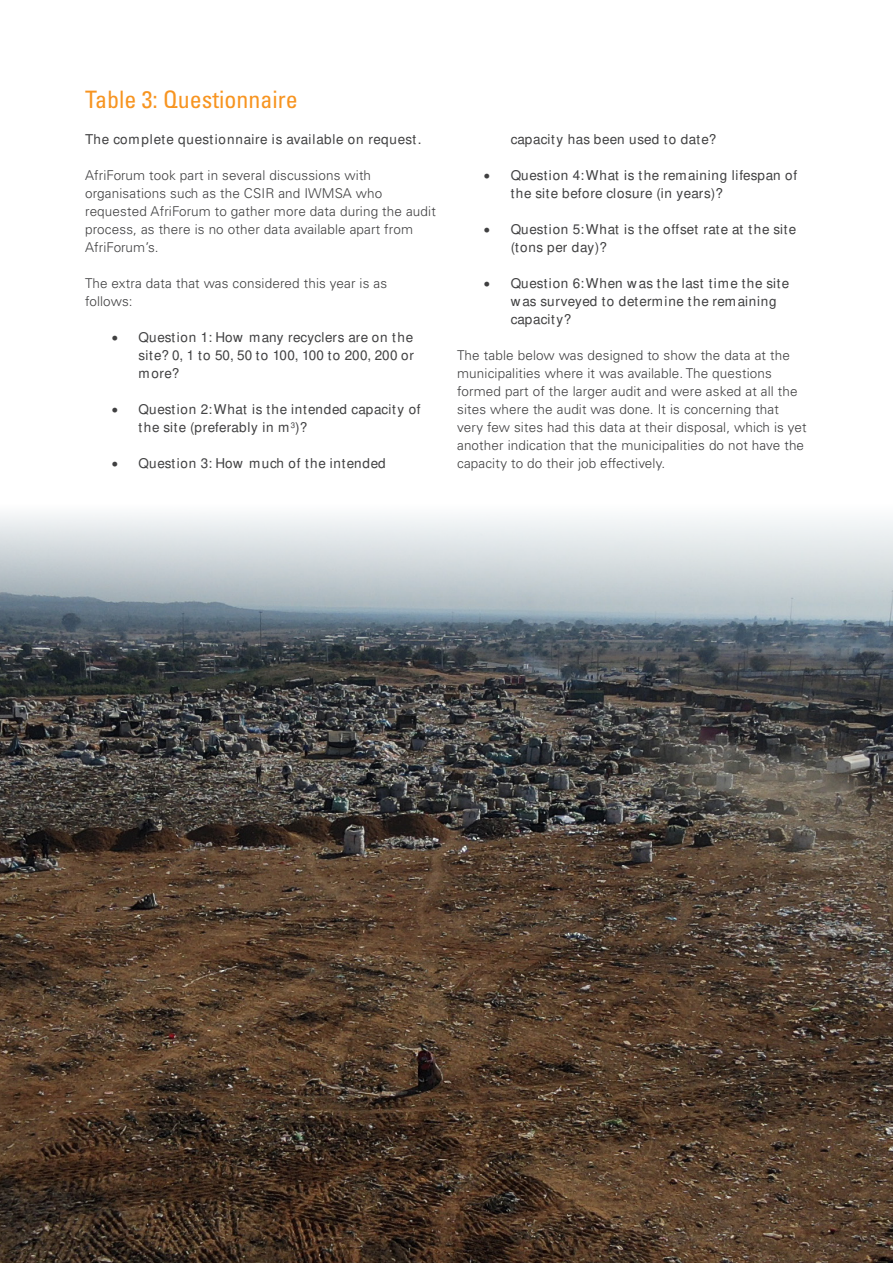
<style>
.page{position:relative;width:893px;height:1263px;background:#fff}
.page>*{position:absolute;margin:0;border:0;box-sizing:border-box;transform-origin:0 0}
.t1{font:condensed 24px "Univers LT Std";color:#f79420}
.t2{font:300 13.5px/18px "Univers LT Std";letter-spacing:.01em;color:#404041}
.t3{font:700 13.5px/18px "Univers LT Std";letter-spacing:.055em;color:#404041}
.t4{font:700 13.5px "Univers LT Std";color:#404041}
</style>
<div class="page">
<img style="left:0;top:514px;width:893px;height:749px">
<h1 class="t1" style="left:85px;top:90px;width:214px">Table 3: Questionnaire</h1>
<p class="t3" style="left:85px;top:131px;width:338px">The complete questionnaire is available on request.</p>
<p class="t2" style="left:85px;top:167px;width:352px">AfriForum took part in several discussions with organisations such as the CSIR and IWMSA who requested AfriForum to gather more data during the audit process, as there is no other data available apart from AfriForum’s.</p>
<p class="t2" style="left:85px;top:275px;width:304px">The extra data that was considered this year is as follows:</p>
<p class="t3" style="left:139px;top:329px;width:277px;text-align:justify;text-indent:-27px">• Question 1: How many recyclers are on the site? 0, 1 to 50, 50 to 100, 100 to 200, 200 or more?</p>
<p class="t3" style="left:139px;top:401px;width:284px;text-indent:-27px">• Question 2: What is the intended capacity of the site (preferably in m<sup>3</sup>)?</p>
<p class="t3" style="left:112px;top:455px;width:275px">• Question 3: How much of the intended</p>
<p class="t4" style="left:511px;top:134px;width:207px">capacity has been used to date?</p>
<p class="t3" style="left:511px;top:167px;width:288px;text-indent:-27px">• Question 4: What is the remaining lifespan of the site before closure (in years)?</p>
<p class="t3" style="left:511px;top:221px;width:287px;text-indent:-27px">• Question 5: What is the offset rate at the site (tons per day)?</p>
<p class="t3" style="left:511px;top:275px;width:280px;text-indent:-27px">• Question 6: When was the last time the site was surveyed to determine the remaining capacity?</p>
<p class="t2" style="left:457px;top:347px;width:351px">The table below was designed to show the data at the municipalities where it was available. The questions formed part of the larger audit and were asked at all the sites where the audit was done. It is concerning that very few sites had this data at their disposal, which is yet another indication that the municipalities do not have the capacity to do their job effectively.</p>
</div>
